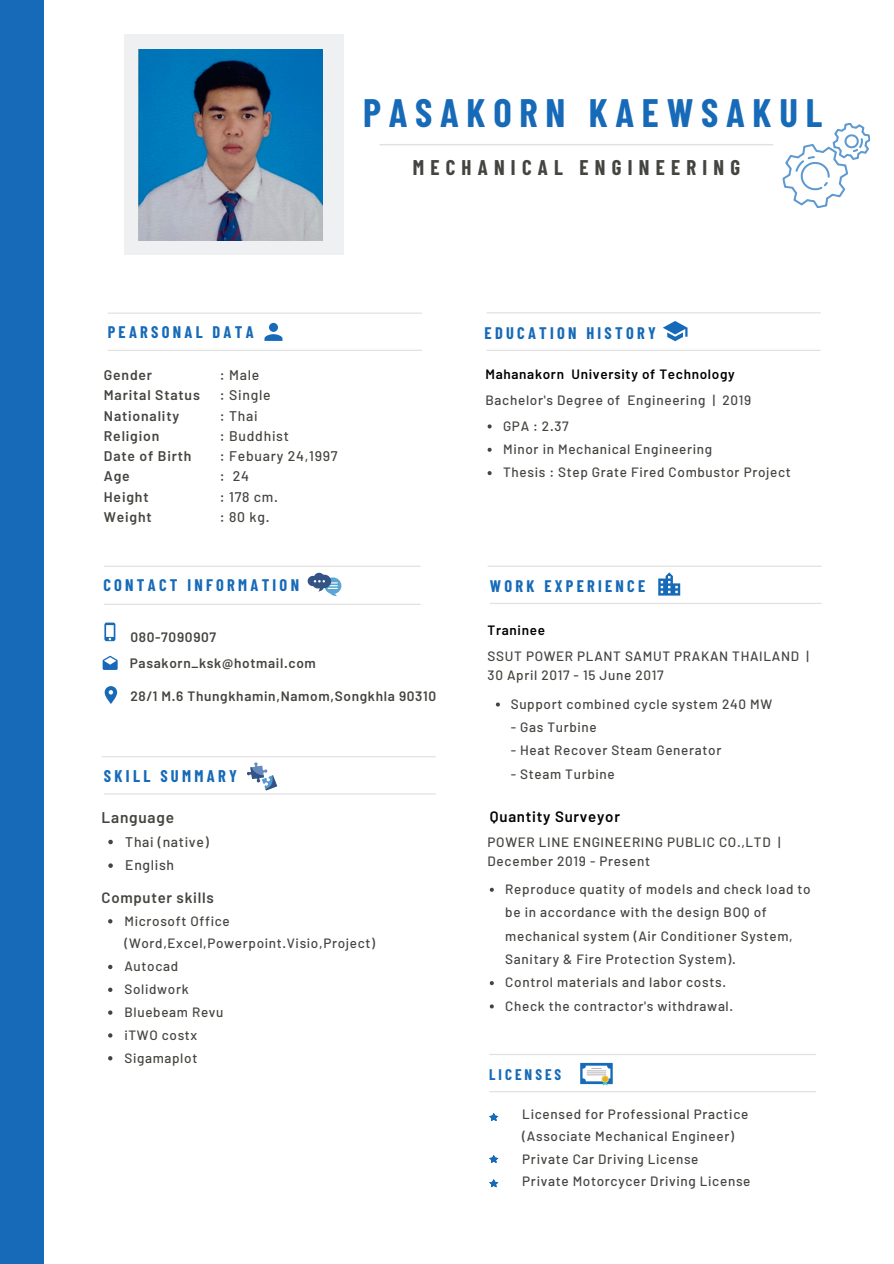
<style>
.page{position:relative;width:894px;height:1264px;background:#fff}
.page>*{position:absolute;margin:0;border:0;box-sizing:border-box;transform-origin:0 0}
.t1{font:700 38.7px "Barlow Condensed";letter-spacing:.2em;color:#166ab8}
.t2{font:700 20.7px "Barlow Condensed";letter-spacing:.3em;color:#444440}
.t3{font:700 16.5px "Barlow Condensed";letter-spacing:.2em;color:#166ab8}
.t4{font:700 16.35px "Barlow Condensed";letter-spacing:.2em;color:#166ab8}
.t5{font:600 15.45px "Barlow";letter-spacing:.05em;color:#444440}
.t6{font:600 15px "Barlow";letter-spacing:.05em;color:#000}
.t7{font:700 15px "Barlow Condensed";letter-spacing:.2em;color:#166ab8}
.t8{font:600 14.85px "Barlow";letter-spacing:.05em;color:#444440}
.t9{font:500 13.95px "Barlow";letter-spacing:.055em;color:#444440}
.t10{font:600 13.95px "Barlow";letter-spacing:.06em;color:#444440}
.t11{font:600 13.65px "Barlow";letter-spacing:.05em;color:#444440}
.t12{font:500 13.5px/23.2px "Barlow";letter-spacing:.05em;color:#444440}
.t13{font:600 13.5px "Barlow";letter-spacing:.05em;color:#000}
</style>
<div class="page">
<div style="left:0;top:0;width:44px;height:1263px;background:#166ab8"></div>
<svg style="left:487px;top:350px;width:333px;height:1px"></svg>
<svg style="left:487px;top:312px;width:333px;height:1px"></svg>
<svg style="left:663px;top:321px;width:24px;height:20px"></svg>
<svg style="left:490px;top:603px;width:331px;height:1px"></svg>
<svg style="left:488px;top:565px;width:333px;height:30px"></svg>
<svg style="left:108px;top:350px;width:314px;height:1px"></svg>
<svg style="left:108px;top:312px;width:314px;height:2px"></svg>
<svg style="left:264px;top:323px;width:18px;height:18px"></svg>
<svg style="left:104px;top:604px;width:316px;height:1px"></svg>
<svg style="left:105px;top:686px;width:12px;height:18px"></svg>
<svg style="left:104px;top:622px;width:11px;height:19px"></svg>
<svg style="left:103px;top:655px;width:15px;height:15px"></svg>
<svg style="left:379px;top:144px;width:394px;height:1px"></svg>
<svg style="left:104px;top:566px;width:316px;height:30px"></svg>
<svg style="left:101px;top:756px;width:334px;height:38px"></svg>
<svg style="left:489px;top:1091px;width:327px;height:1px"></svg>
<svg style="left:489px;top:1054px;width:327px;height:1px"></svg>
<svg style="left:489px;top:1179px;width:9px;height:8px"></svg>
<svg style="left:489px;top:1155px;width:9px;height:7px"></svg>
<svg style="left:489px;top:1113px;width:9px;height:7px"></svg>
<div style="left:580px;top:1062px;width:32px;height:22px;background:#166ab8"></div>
<svg style="left:582px;top:1065px;width:28px;height:20px"></svg>
<svg style="left:782px;top:123px;width:89px;height:85px"></svg>
<svg style="left:108px;top:919px;width:4px;height:4px"></svg>
<svg style="left:108px;top:964px;width:4px;height:5px"></svg>
<svg style="left:108px;top:987px;width:4px;height:4px"></svg>
<svg style="left:108px;top:1010px;width:4px;height:4px"></svg>
<svg style="left:108px;top:1033px;width:4px;height:4px"></svg>
<svg style="left:108px;top:1056px;width:4px;height:4px"></svg>
<svg style="left:487px;top:424px;width:4px;height:4px"></svg>
<svg style="left:487px;top:448px;width:4px;height:4px"></svg>
<svg style="left:487px;top:471px;width:4px;height:4px"></svg>
<svg style="left:108px;top:839px;width:5px;height:5px"></svg>
<svg style="left:108px;top:863px;width:5px;height:4px"></svg>
<svg style="left:489px;top:887px;width:4px;height:4px"></svg>
<svg style="left:489px;top:981px;width:4px;height:4px"></svg>
<svg style="left:489px;top:1004px;width:4px;height:4px"></svg>
<svg style="left:495px;top:702px;width:5px;height:4px"></svg>
<div style="left:124px;top:34px;width:219px;height:221px;background:#eff0f2"></div>
<img style="left:139px;top:49px;width:183px;height:191px">
<p class="t1" style="left:363px;top:89px;width:460px">PASAKORN KAEWSAKUL</p>
<p class="t4" style="left:108px;top:321px;width:147px">PEARSONAL DATA</p>
<p class="t10" style="left:104px;top:366px;width:50px">Gender</p>
<p class="t10" style="left:104px;top:386px;width:97px">Marital Status</p>
<p class="t10" style="left:104px;top:406px;width:77px">Nationality</p>
<p class="t10" style="left:104px;top:427px;width:57px">Religion</p>
<p class="t10" style="left:104px;top:447px;width:89px">Date of Birth</p>
<p class="t10" style="left:104px;top:467px;width:27px">Age</p>
<p class="t10" style="left:104px;top:488px;width:46px">Height</p>
<p class="t10" style="left:104px;top:508px;width:49px">Weight</p>
<p class="t9" style="left:220px;top:366px;width:41px">: Male</p>
<p class="t9" style="left:220px;top:386px;width:52px">: Single</p>
<p class="t9" style="left:220px;top:406px;width:39px">: Thai</p>
<p class="t9" style="left:220px;top:427px;width:71px">: Buddhist</p>
<p class="t9" style="left:220px;top:447px;width:119px">: Febuary 24,1997</p>
<p class="t9" style="left:220px;top:467px;width:31px">: 24</p>
<p class="t9" style="left:220px;top:488px;width:60px">: 178 cm.</p>
<p class="t9" style="left:220px;top:508px;width:51px">: 80 kg.</p>
<p class="t4" style="left:103px;top:575px;width:197px">CONTACT INFORMATION</p>
<p class="t2" style="left:412px;top:154px;width:329px">MECHANICAL ENGINEERING</p>
<p class="t4" style="left:484px;top:322px;width:173px">EDUCATION HISTORY</p>
<p class="t13" style="left:485px;top:366px;width:251px">Mahanakorn University of Technology</p>
<p class="t12" style="left:485px;top:388px;width:267px">Bachelor's Degree of Engineering | 2019</p>
<p class="t12" style="left:503px;top:413px;width:67px">GPA : 2.37</p>
<p class="t12" style="left:503px;top:437px;width:211px">Minor in Mechanical Engineering</p>
<p class="t12" style="left:503px;top:460px;width:289px">Thesis : Step Grate Fired Combustor Project</p>
<p class="t4" style="left:490px;top:575px;width:157px">WORK EXPERIENCE</p>
<p class="t11" style="left:130px;top:628px;width:87px">080-7090907</p>
<p class="t11" style="left:130px;top:654px;width:187px">Pasakorn_ksk@hotmail.com</p>
<p class="t11" style="left:130px;top:687px;width:307px">28/1 M.6 Thungkhamin,Namom,Songkhla 90310</p>
<p class="t3" style="left:104px;top:766px;width:135px">SKILL SUMMARY</p>
<p class="t5" style="left:101px;top:807px;width:74px">Language</p>
<p class="t9" style="left:125px;top:832px;width:85px">Thai (native)</p>
<p class="t9" style="left:125px;top:856px;width:50px">English</p>
<p class="t8" style="left:101px;top:888px;width:114px">Computer skills</p>
<p class="t12" style="left:124px;top:931px;width:252px">(Word,Excel,Powerpoint.Visio,Project)</p>
<p class="t12" style="left:124px;top:908px;width:107px">Microsoft Office</p>
<p class="t12" style="left:124px;top:954px;width:55px">Autocad</p>
<p class="t12" style="left:124px;top:977px;width:66px">Solidwork</p>
<p class="t12" style="left:124px;top:999px;width:100px">Bluebeam Revu</p>
<p class="t12" style="left:124px;top:1022px;width:74px">iTWO costx</p>
<p class="t12" style="left:124px;top:1045px;width:74px">Sigamaplot</p>
<p class="t13" style="left:487px;top:621px;width:59px">Traninee</p>
<p class="t12" style="left:487px;top:644px;width:323px">SSUT POWER PLANT SAMUT PRAKAN THAILAND |</p>
<p class="t12" style="left:487px;top:662px;width:177px">30 April 2017 - 15 June 2017</p>
<p class="t12" style="left:510px;top:691px;width:263px">Support combined cycle system 240 MW</p>
<p class="t12" style="left:510px;top:715px;width:88px">- Gas Turbine</p>
<p class="t12" style="left:510px;top:738px;width:212px">- Heat Recover Steam Generator</p>
<p class="t12" style="left:510px;top:761px;width:105px">- Steam Turbine</p>
<p class="t6" style="left:490px;top:807px;width:131px">Quantity Surveyor</p>
<p class="t12" style="left:487px;top:832px;width:294px;line-height:18.3px">POWER LINE ENGINEERING PUBLIC CO.,LTD |<br>December 2019 - Present</p>
<p class="t12" style="left:505px;top:876px;width:307px">Reproduce quatity of models and check load to be in accordance with the design BOQ of mechanical system (Air Conditioner System, Sanitary &amp; Fire Protection System).</p>
<p class="t12" style="left:505px;top:970px;width:222px">Control materials and labor costs.</p>
<p class="t12" style="left:505px;top:993px;width:229px">Check the contractor's withdrawal.</p>
<p class="t7" style="left:489px;top:1064px;width:74px">LICENSES</p>
<p class="t12" style="left:522px;top:1102px;width:227px;line-height:22.4px">Licensed for Professional Practice (Associate Mechanical Engineer)</p>
<p class="t12" style="left:522px;top:1146px;width:178px">Private Car Driving License</p>
<p class="t12" style="left:522px;top:1168px;width:230px">Private Motorcycer Driving License</p>
</div>
